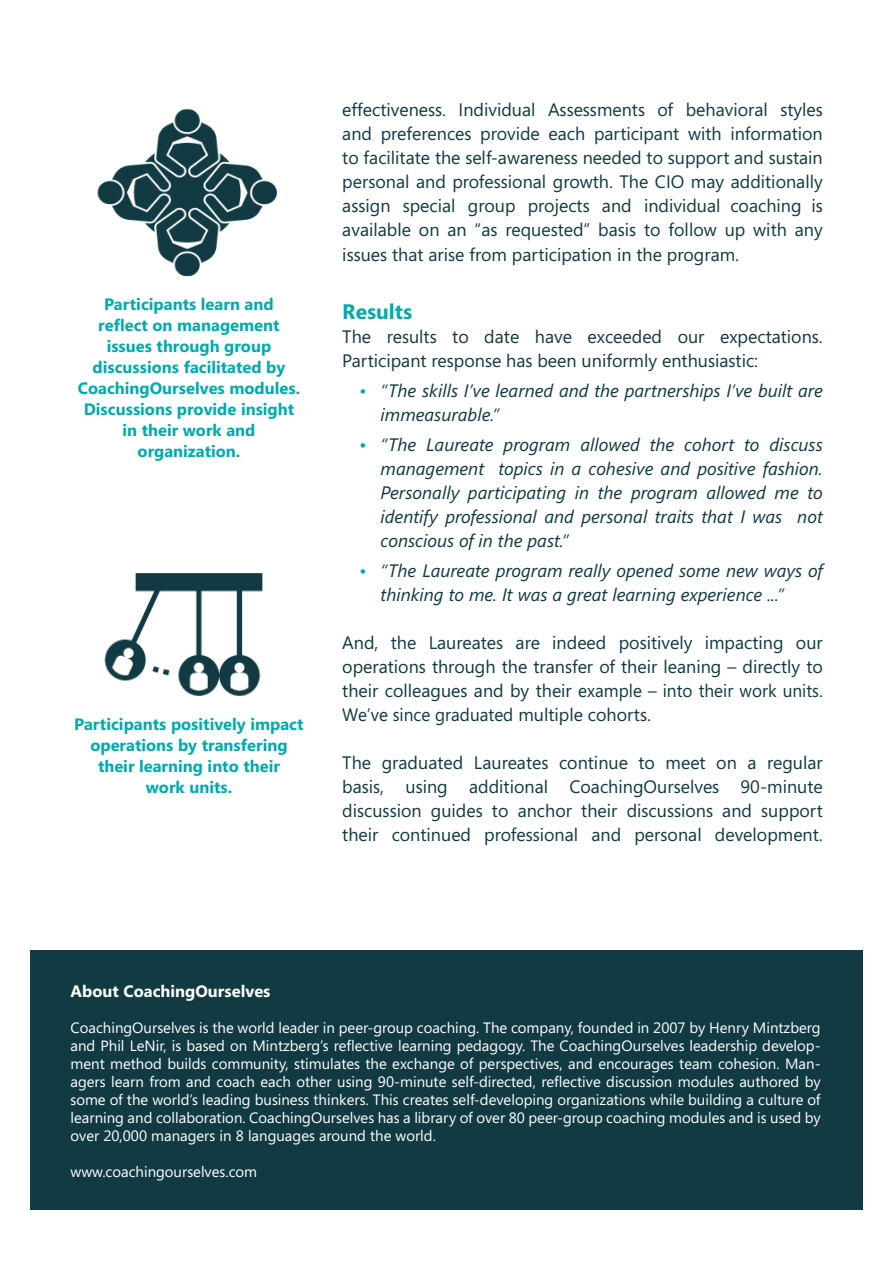
<style>
.page{position:relative;width:893px;height:1263px;background:#fff}
.page>*{position:absolute;margin:0;border:0;box-sizing:border-box;transform-origin:0 0}
.t1{font:700 21px "Segoe";color:#00aaad}
.t2{font:18px/24px "Segoe";color:#113a42;text-align:justify}
.t3{font:italic 18px/24px "Segoe";color:#113a42}
.t4{font:700 16.5px/21px "Segoe";color:#00aaad;text-align:center}
.t5{font:700 16.5px "Segoe";color:#fff}
.t6{font:15px/18px "Segoe";color:#fff;text-align:justify}
.s1{color:#00aaad}
</style>
<div class="page">
<div style="left:31px;top:950px;width:832px;height:260px;background:#113a42"></div>
<img style="left:97px;top:108px;width:180px;height:169px">
<img style="left:104px;top:573px;width:159px;height:123px">
<p class="t4" style="left:104px;top:293px;width:171px">Participants learn and</p>
<p class="t4" style="left:98px;top:314px;width:183px">reflect on management</p>
<p class="t4" style="left:107px;top:335px;width:166px">issues through group</p>
<p class="t4" style="left:78px;top:356px;width:224px">discussions facilitated by<br>CoachingOurselves modules.<br>Discussions provide insight</p>
<p class="t4" style="left:122px;top:419px;width:134px">in their work and</p>
<p class="t4" style="left:138px;top:440px;width:104px">organization.</p>
<p class="t4" style="left:74px;top:713px;width:231px">Participants positively impact operations by transfering their learning into their</p>
<p class="t4" style="left:146px;top:776px;width:88px">work units.</p>
<p class="t2" style="left:342px;top:98px;width:482px">effectiveness. Individual Assessments of behavioral styles</p>
<p class="t2" style="left:342px;top:122px;width:482px">and preferences provide each participant with information</p>
<p class="t2" style="left:342px;top:146px;width:482px">to facilitate the self-awareness needed to support and sustain personal and professional growth. The CIO may additionally assign special group projects and individual coaching is</p>
<p class="t2" style="left:342px;top:218px;width:482px">available on an “as requested” basis to follow up with any</p>
<p class="t2" style="left:342px;top:242px;width:398px">issues that arise from participation in the program.</p>
<p class="t1" style="left:342px;top:297px;width:72px">Results</p>
<p class="t2" style="left:342px;top:324px;width:482px">The results to date have exceeded our expectations.</p>
<p class="t2" style="left:342px;top:348px;width:417px">Participant response has been uniformly enthusiastic:</p>
<p class="t3" style="left:381px;top:378px;width:444px;text-indent:-21px"><span class="s1">•</span> “The skills I’ve learned and the partnerships I’ve built are immeasurable.”</p>
<p class="t3" style="left:381px;top:432px;width:444px;text-align:justify;text-indent:-21px"><span class="s1">•</span> “The Laureate program allowed the cohort to discuss management topics in a cohesive and positive fashion.<br>Personally participating in the program allowed me to identify professional and personal traits that I was not conscious of in the past.”</p>
<p class="t3" style="left:381px;top:558px;width:444px;text-indent:-21px"><span class="s1">•</span> “The Laureate program really opened some new ways of thinking to me. It was a great learning experience ...”</p>
<p class="t2" style="left:342px;top:630px;width:482px">And, the Laureates are indeed positively impacting our</p>
<p class="t2" style="left:342px;top:654px;width:482px">operations through the transfer of their leaning – directly to their colleagues and by their example – into their work units.<br>We’ve since graduated multiple cohorts.</p>
<p class="t2" style="left:342px;top:750px;width:482px">The graduated Laureates continue to meet on a regular</p>
<p class="t2" style="left:342px;top:774px;width:482px">basis, using additional CoachingOurselves 90-minute</p>
<p class="t2" style="left:342px;top:798px;width:482px">discussion guides to anchor their discussions and support their continued professional and personal development.</p>
<p class="t5" style="left:71px;top:980px;width:202px">About CoachingOurselves</p>
<p class="t6" style="left:71px;top:1019px;width:752px">CoachingOurselves is the world leader in peer-group coaching. The company, founded in 2007 by Henry Mintzberg and Phil LeNir, is based on Mintzberg’s reflective learning pedagogy. The CoachingOurselves leadership develop&shy;ment method builds community, stimulates the exchange of perspectives, and encourages team cohesion. Man&shy;agers learn from and coach each other using 90-minute self-directed, reflective discussion modules authored by some of the world’s leading business thinkers. This creates self-developing organizations while building a culture of learning and collaboration. CoachingOurselves has a library of over 80 peer-group coaching modules and is used by over 20,000 managers in 8 languages around the world.</p>
<p class="t6" style="left:71px;top:1163px;width:188px">www.coachingourselves.com</p>
</div>
